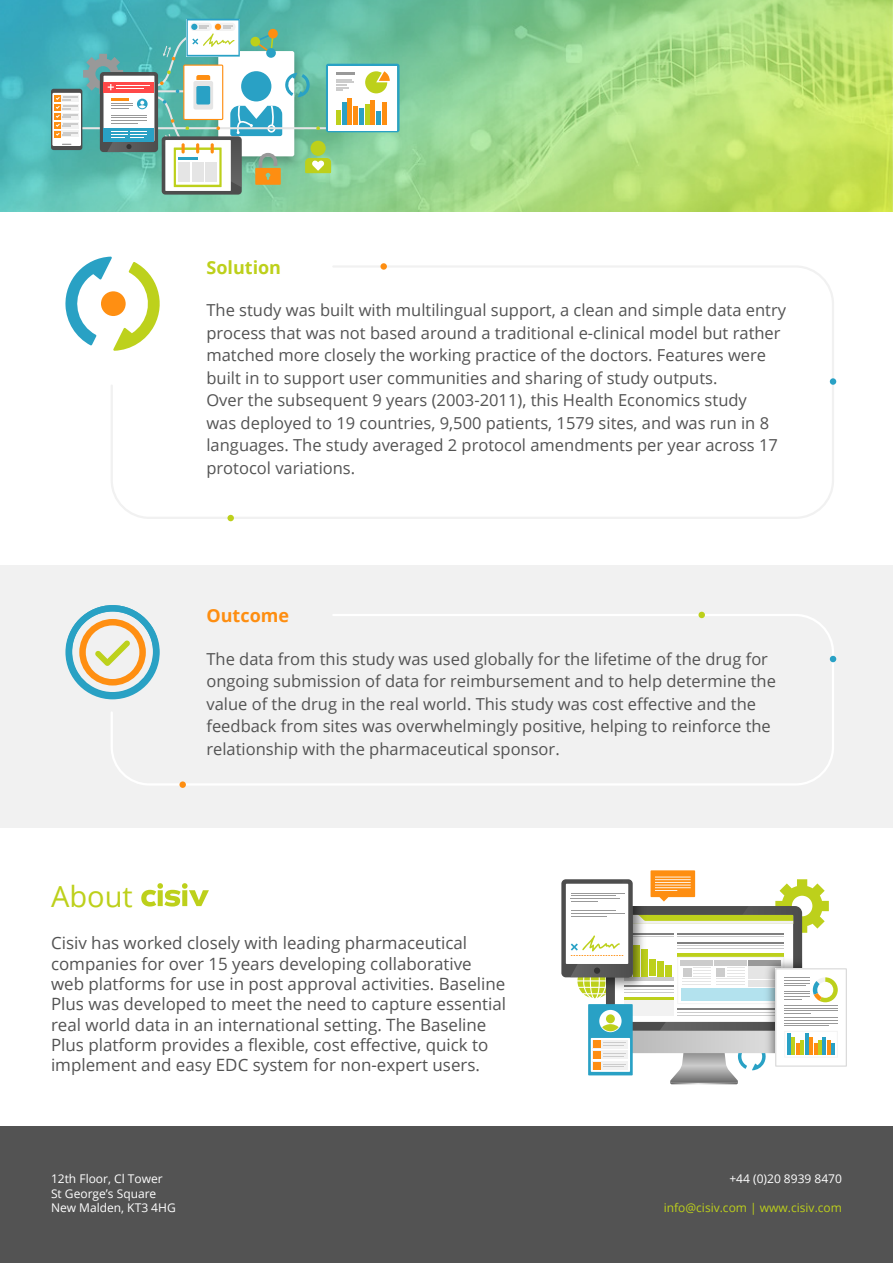
<style>
.page{position:relative;width:893px;height:1263px;background:#fff}
.page>*{position:absolute;margin:0;border:0;box-sizing:border-box;transform-origin:0 0}
.t1{font:29.1px "Open Sans";color:#bdd01b}
.t2{font:700 18px "Open Sans";color:#bdd01b}
.t3{font:700 18px "Open Sans";color:#fe8e11}
.t4{font:16.95px/20.4px "Open Sans";color:#535353}
.t5{font:16.5px/22.5px "Open Sans";color:#535353}
.t6{font:12px/14.4px "Open Sans";color:#fff}
.t7{font:12px "Open Sans";color:#bdd01b}
</style>
<div class="page">
<div style="left:0;top:1127px;width:893px;height:136px;background:#535353"></div>
<svg style="left:141px;top:883px;width:68px;height:23px"></svg>
<svg style="left:65px;top:257px;width:73px;height:89px"></svg>
<div style="left:101px;top:291px;width:25px;height:25px;background:#ff8f12;border-radius:50%"></div>
<svg style="left:110px;top:264px;width:724px;height:255px"></svg>
<div style="left:830px;top:378px;width:6px;height:7px;background:#29a1c5;border-radius:50%"></div>
<div style="left:227px;top:515px;width:7px;height:6px;background:#bdd01b;border-radius:50%"></div>
<div style="left:380px;top:263px;width:7px;height:7px;background:#fe8e11;border-radius:50%"></div>
<div style="left:0;top:565px;width:893px;height:263px;background:#f1f1f1"></div>
<svg style="left:110px;top:614px;width:724px;height:173px"></svg>
<svg style="left:830px;top:656px;width:6px;height:6px"></svg>
<div style="left:698px;top:612px;width:7px;height:6px;background:#bdd01b;border-radius:50%"></div>
<div style="left:179px;top:781px;width:7px;height:7px;background:#fe8e11;border-radius:50%"></div>
<svg style="left:65px;top:605px;width:95px;height:94px"></svg>
<img style="left:0;top:0;width:893px;height:212px">
<svg style="left:561px;top:879px;width:72px;height:98px"></svg>
<div style="left:566px;top:884px;width:62px;height:80px;background:#fff"></div>
<svg style="left:570px;top:870px;width:277px;height:214px"></svg>
<hr style="left:831px;top:1043px;width:4px;height:12px;background:#29a1c5">
<hr style="left:818px;top:1041px;width:4px;height:14px;background:#bdd01b">
<hr style="left:809px;top:1037px;width:4px;height:18px;background:#fe8e11">
<hr style="left:823px;top:1037px;width:3px;height:18px;background:#29a1c5">
<hr style="left:791px;top:1037px;width:4px;height:18px;background:#bdd01b">
<hr style="left:827px;top:1041px;width:4px;height:14px;background:#fe8e11">
<div style="left:51px;top:89px;width:31px;height:61px;background:#4d4d4d;border-radius:3px"></div>
<div style="left:52px;top:93px;width:29px;height:53px;background:#fff"></div>
<div style="left:54px;top:95px;width:7px;height:7px;background:#fe8e11"></div>
<div style="left:54px;top:104px;width:7px;height:7px;background:#fe8e11"></div>
<div style="left:54px;top:113px;width:7px;height:7px;background:#fe8e11"></div>
<div style="left:54px;top:122px;width:7px;height:6px;background:#fe8e11"></div>
<div style="left:54px;top:131px;width:7px;height:6px;background:#fe8e11"></div>
<div style="left:162px;top:136px;width:80px;height:59px;background:#4d4d4d;border-radius:4px"></div>
<div style="left:165px;top:140px;width:66px;height:51px;background:linear-gradient(to right,#fff,#fff)"></div>
<svg style="left:55px;top:19px;width:344px;height:168px"></svg>
<div style="left:178px;top:162px;width:12px;height:9px;background:#e5e5e5"></div>
<div style="left:192px;top:162px;width:12px;height:9px;background:#e5e5e5"></div>
<div style="left:205px;top:162px;width:12px;height:9px;background:#e5e5e5"></div>
<div style="left:178px;top:173px;width:12px;height:9px;background:#e5e5e5"></div>
<div style="left:192px;top:173px;width:12px;height:9px;background:#e5e5e5"></div>
<div style="left:205px;top:173px;width:12px;height:9px;background:#e5e5e5"></div>
<hr style="left:178px;top:157px;width:20px;height:3px;background:#29a1c5">
<p class="t2" style="left:206px;top:254px;width:76px">Solution</p>
<p class="t5" style="left:206px;top:299px;width:581px">The study was built with multilingual support, a clean and simple data entry process that was not based around a traditional e-clinical model but rather matched more closely the working practice of the doctors. Features were built in to support user communities and sharing of study outputs.<br>Over the subsequent 9 years (2003-2011), this Health Economics study<br>was deployed to 19 countries, 9,500 patients, 1579 sites, and was run in 8 languages. The study averaged 2 protocol amendments per year across 17 protocol variations.</p>
<h1 class="t1" style="left:51px;top:876px;width:83px">About</h1>
<p class="t3" style="left:206px;top:603px;width:84px">Outcome</p>
<p class="t5" style="left:206px;top:647px;width:571px">The data from this study was used globally for the lifetime of the drug for ongoing submission of data for reimbursement and to help determine the value of the drug in the real world. This study was cost effective and the feedback from sites was overwhelmingly positive, helping to reinforce the relationship with the pharmaceutical sponsor.</p>
<p class="t4" style="left:51px;top:933px;width:457px">Cisiv has worked closely with leading pharmaceutical companies for over 15 years developing collaborative web platforms for use in post approval activities. Baseline Plus was developed to meet the need to capture essential real world data in an international setting. The Baseline Plus platform provides a flexible, cost effective, quick to implement and easy EDC system for non-expert users.</p>
<p class="t6" style="left:51px;top:1171px;width:126px">12th Floor, Cl Tower<br>St George’s Square<br>New Malden, KT3 4HG</p>
<p class="t6" style="left:729px;top:1171px;width:114px">+44 (0)20 8939 8470</p>
<p class="t7" style="left:664px;top:1199px;width:180px">info@cisiv.com | www.cisiv.com</p>
</div>
